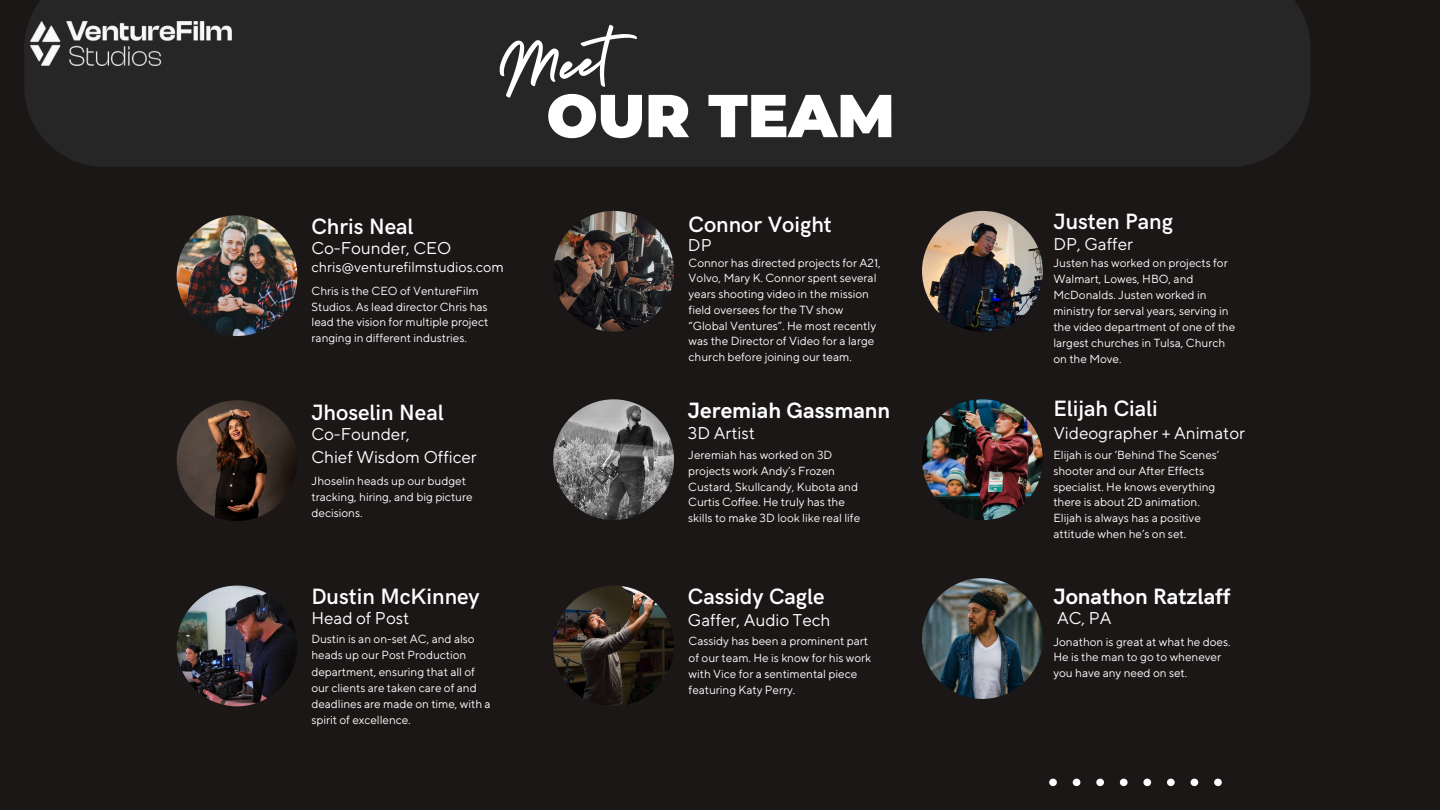
<style>
.page{position:relative;width:1440px;height:810px;background:#1c1717}
.page>*{position:absolute;margin:0;border:0;box-sizing:border-box;transform-origin:0 0}
.t1{font:73.5px "Holiday";color:#fff}
.t2{font:900 60.4px "Montserrat";color:#fff}
.t3{font:600 22.2px "HK Grotesk";color:#fff}
.t4{font:700 22.2px "HK Grotesk";color:#fff}
.t5{font:17px/23.2px "TT Norms Pro";color:#fff}
.t6{font:14.2px "TT Norms Pro";color:#fff}
.t7{font:11.7px/15.8px "TT Norms Pro";color:#fff}
</style>
<div class="page">
<img style="left:177px;top:215px;width:120px;height:121px;border-radius:50%">
<img style="left:553px;top:399px;width:121px;height:121px;border-radius:50%">
<img style="left:553px;top:211px;width:121px;height:121px;border-radius:50%">
<img style="left:553px;top:586px;width:121px;height:120px;border-radius:50%">
<img style="left:922px;top:211px;width:121px;height:121px;border-radius:50%">
<img style="left:922px;top:399px;width:121px;height:121px;border-radius:50%">
<img style="left:922px;top:578px;width:121px;height:121px;border-radius:50%">
<img style="left:177px;top:400px;width:120px;height:121px;border-radius:50%">
<img style="left:177px;top:586px;width:120px;height:120px;border-radius:50%">
<svg style="left:1049px;top:779px;width:173px;height:7px"></svg>
<div style="left:24px;top:0;width:1286px;height:167px;background:#262626"></div>
<img style="left:31px;top:22px;width:201px;height:43px">
<h4 class="t1" style="left:489px;top:16px;width:116px;rotate:-9deg">Meet</h4>
<h3 class="t2" style="left:546px;top:79px;width:350px">OUR TEAM</h3>
<p class="t3" style="left:311px;top:214px;width:104px">Chris Neal</p>
<h5 class="t3" style="left:689px;top:212px;width:145px">Connor Voight</h5>
<p class="t5" style="left:311px;top:237px;width:142px">Co-Founder, CEO</p>
<h3 class="t6" style="left:312px;top:259px;width:194px">chris@venturefilmstudios.com</h3>
<h4 class="t7" style="left:312px;top:283px;width:178px">Chris is the CEO of VentureFilm Studios. As lead director Chris has lead the vision for multiple project ranging in different industries.</h4>
<p class="t5" style="left:688px;top:235px;width:25px">DP</p>
<h5 class="t7" style="left:689px;top:255px;width:194px">Connor has directed projects for A21, Volvo, Mary K. Connor spent several years shooting video in the mission field oversees for the TV show “Global Ventures”. He most recently was the Director of Video for a large church before joining our team.</h5>
<p class="t3" style="left:311px;top:400px;width:134px">Jhoselin Neal</p>
<p class="t5" style="left:311px;top:423px;width:167px">Co-Founder,<br>Chief Wisdom Officer</p>
<h3 class="t7" style="left:312px;top:474px;width:162px">Jhoselin heads up our budget tracking, hiring, and big picture decisions.</h3>
<h5 class="t3" style="left:311px;top:584px;width:170px">Dustin McKinney</h5>
<p class="t5" style="left:311px;top:608px;width:99px">Head of Post</p>
<p class="t7" style="left:311px;top:632px;width:181px">Dustin is an on-set AC, and also heads up our Post Production department, ensuring that all of our clients are taken care of and deadlines are made on time, with a spirit of excellence.</p>
<h3 class="t4" style="left:688px;top:398px;width:204px">Jeremiah Gassmann</h3>
<p class="t5" style="left:688px;top:422px;width:68px">3D Artist</p>
<h3 class="t7" style="left:688px;top:448px;width:173px">Jeremiah has worked on 3D projects work Andy’s Frozen<br>Custard, Skullcandy, Kubota and<br>Curtis Coffee. He truly has the skills to make 3D look like real life</h3>
<p class="t3" style="left:688px;top:584px;width:138px">Cassidy Cagle</p>
<p class="t5" style="left:688px;top:609px;width:144px">Gaffer, Audio Tech</p>
<h3 class="t7" style="left:689px;top:634px;width:184px">Cassidy has been a prominent part of our team. He is know for his work with Vice for a sentimental piece featuring Katy Perry.</h3>
<h5 class="t3" style="left:1053px;top:209px;width:121px">Justen Pang</h5>
<p class="t5" style="left:1053px;top:233px;width:81px">DP, Gaffer</p>
<p class="t7" style="left:1053px;top:255px;width:183px">Justen has worked on projects for<br>Walmart, Lowes, HBO, and<br>McDonalds. Justen worked in ministry for serval years, serving in the video department of one of the largest churches in Tulsa, Church on the Move.</p>
<h3 class="t3" style="left:1053px;top:396px;width:106px">Elijah Ciali</h3>
<h5 class="t5" style="left:1053px;top:422px;width:193px">Videographer + Animator</h5>
<p class="t7" style="left:1053px;top:448px;width:168px">Elijah is our ‘Behind The Scenes’ shooter and our After Effects specialist. He knows everything there is about 2D animation.<br>Elijah is always has a positive attitude when he’s on set.</p>
<p class="t4" style="left:1053px;top:584px;width:178px">Jonathon Ratzlaff</p>
<h3 class="t5" style="left:1057px;top:608px;width:56px">AC, PA</h3>
<h5 class="t7" style="left:1053px;top:634px;width:179px">Jonathon is great at what he does.<br>He is the man to go to whenever you have any need on set.</h5>
</div>
